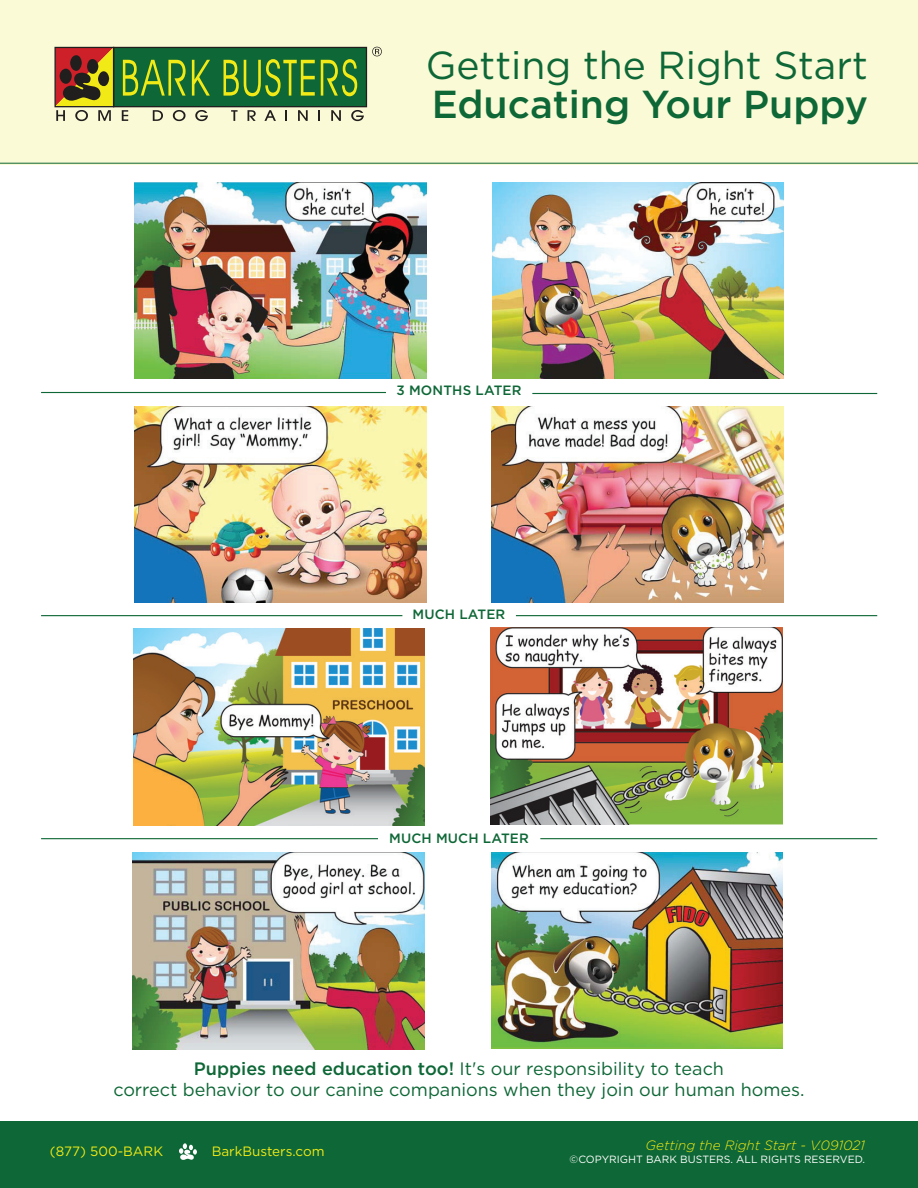
<style>
.page{position:relative;width:918px;height:1188px;background:#fff}
.page>*{position:absolute;margin:0;border:0;box-sizing:border-box;transform-origin:0 0}
.t1{font:39px "Gotham";color:#0e6736}
.t2{font:500 39px "Gotham";color:#0e6736}
.t3{font:18px/21px "Gotham";color:#0e6736;text-align:center}
.t4{font:500 13.5px "Gotham";letter-spacing:.01em;color:#0e6736}
.t5{font:italic 300 13.5px "Gotham";color:#f1ea17}
.t6{font:13.5px "Gotham";color:#f1ea17}
.t7{font:10.5px "Gotham";color:#fff}
.s1{font-weight:500}
</style>
<div class="page">
<div style="left:0;top:0;width:918px;height:164px;background:#fbfad7"></div>
<div style="left:0;top:1122px;width:918px;height:66px;background:#0e6736"></div>
<img style="left:490px;top:627px;width:292px;height:197px">
<img style="left:135px;top:182px;width:292px;height:197px">
<img style="left:492px;top:183px;width:291px;height:196px">
<img style="left:134px;top:406px;width:292px;height:197px">
<img style="left:492px;top:406px;width:291px;height:197px">
<img style="left:133px;top:628px;width:292px;height:197px">
<img style="left:133px;top:852px;width:292px;height:197px">
<img style="left:491px;top:852px;width:292px;height:197px">
<svg style="left:54px;top:47px;width:328px;height:74px"></svg>
<hr style="left:0;top:163px;width:918px;height:1px;background:#0e6736">
<hr style="left:41px;top:838px;width:337px;height:1px;background:#0e6736">
<hr style="left:41px;top:615px;width:361px;height:1px;background:#0e6736">
<hr style="left:41px;top:392px;width:345px;height:1px;background:#0e6736">
<hr style="left:532px;top:393px;width:345px;height:1px;background:#0e6736">
<hr style="left:516px;top:615px;width:361px;height:1px;background:#0e6736">
<hr style="left:540px;top:838px;width:337px;height:1px;background:#0e6736">
<svg style="left:179px;top:1143px;width:18px;height:17px"></svg>
<h1 class="t1" style="left:426px;top:40px;width:444px">Getting the Right Start</h1>
<h1 class="t2" style="left:432px;top:79px;width:438px">Educating Your Puppy</h1>
<p class="t4" style="left:396px;top:382px;width:127px">3 MONTHS LATER</p>
<p class="t4" style="left:413px;top:606px;width:94px">MUCH LATER</p>
<p class="t4" style="left:389px;top:830px;width:141px">MUCH MUCH LATER</p>
<p class="t3" style="left:113px;top:1058px;width:693px"><span class="s1">Puppies need education too!</span> It's our responsibility to teach<br>correct behavior to our canine companions when they join our human homes.</p>
<p class="t6" style="left:50px;top:1143px;width:115px">(877) 500-BARK</p>
<p class="t6" style="left:212px;top:1143px;width:114px">BarkBusters.com</p>
<p class="t5" style="left:646px;top:1136px;width:221px">Getting the Right Start - V.091021</p>
<p class="t7" style="left:570px;top:1153px;width:297px">©COPYRIGHT BARK BUSTERS. ALL RIGHTS RESERVED.</p>
</div>
